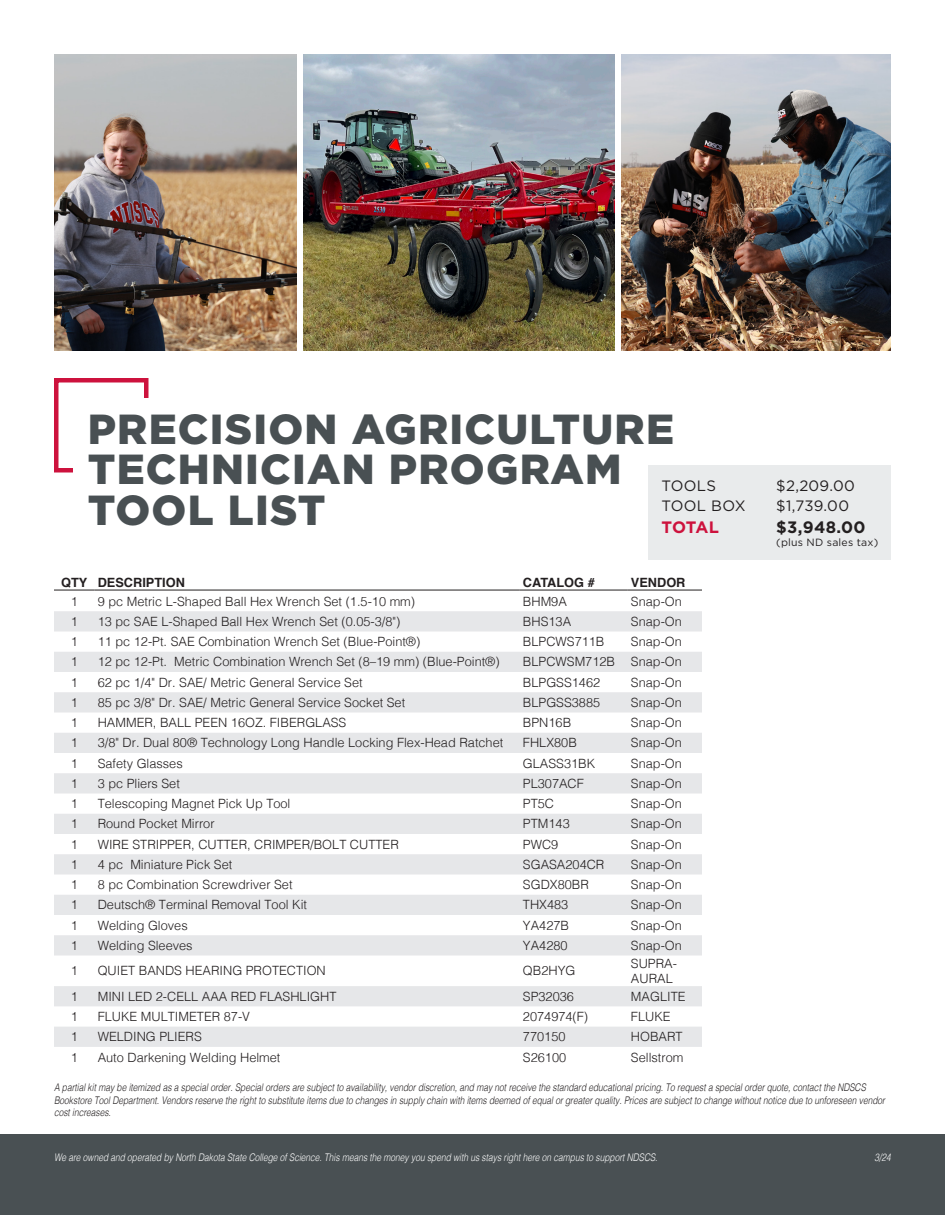
<style>
.page{position:relative;width:945px;height:1215px;background:#fff}
.page>*{position:absolute;margin:0;border:0;box-sizing:border-box;transform-origin:0 0}
.Heading_Red{font:900 42px/40.5px "Gotham";letter-spacing:.03em;color:#495053}
.Heading{font:700 16.5px "Gotham";color:#231f20}
.Heading-2{font:700 16.5px "Gotham";letter-spacing:-.01em;color:#cd123d}
.Heading-3{font:15px "Gotham";letter-spacing:.02em;color:#231f20}
.Tool_List{font:300 12.75px/15px "Helvetica";color:#231f20}
.Tool_List-2{font:700 12.75px "Helvetica";color:#231f20}
.t1{font:italic 300 10.5px/12.6px "Helvetica";color:#231f20;scale:.8 1}
.Paragraph_Text{font:italic 300 10.5px "Helvetica";color:#fff;scale:.8 1}
.Heading-4{font:10.5px "Gotham";letter-spacing:.02em;color:#231f20}
</style>
<div class="page">
<div style="left:0;top:1134px;width:945px;height:81px;background:#495053"></div>
<svg style="left:54px;top:611px;width:648px;height:436px;fill:#ececee"></svg>
<hr style="left:54px;top:590px;width:40px;height:1px;background:#231f20">
<hr style="left:94px;top:590px;width:426px;height:1px;background:#231f20">
<hr style="left:520px;top:590px;width:108px;height:1px;background:#231f20">
<hr style="left:628px;top:590px;width:74px;height:1px;background:#231f20">
<div style="left:54px;top:378px;width:94px;height:94px;border:4px solid #cd123d"></div>
<div style="left:74px;top:398px;width:80px;height:81px;background:#fff"></div>
<div style="left:648px;top:466px;width:243px;height:94px;background:#e9ebec"></div>
<img style="left:304px;top:54px;width:310px;height:297px">
<img style="left:54px;top:54px;width:243px;height:297px">
<img style="left:621px;top:54px;width:270px;height:297px">
<p class="Heading_Red" style="left:88px;top:408px;width:588px">PRECISION AGRICULTURE<br>TECHNICIAN PROGRAM<br>TOOL LIST</p>
<p class="Heading-3" style="left:662px;top:476px;width:56px">TOOLS</p>
<p class="Heading-3" style="left:776px;top:476px;width:80px">$2,209.00</p>
<p class="Heading-3" style="left:662px;top:496px;width:86px">TOOL BOX</p>
<p class="Heading-3" style="left:776px;top:496px;width:74px">$1,739.00</p>
<p class="Heading-2" style="left:662px;top:517px;width:59px">TOTAL</p>
<p class="Heading" style="left:776px;top:517px;width:91px">$3,948.00</p>
<p class="Heading-4" style="left:776px;top:536px;width:104px">(plus ND sales tax)</p>
<p class="Tool_List-2" style="left:61px;top:574px;width:28px">QTY</p>
<p class="Tool_List-2" style="left:98px;top:574px;width:89px">DESCRIPTION</p>
<p class="Tool_List-2" style="left:523px;top:574px;width:73px">CATALOG #</p>
<p class="Tool_List-2" style="left:631px;top:574px;width:56px">VENDOR</p>
<p class="Tool_List" style="left:71px;top:593px;width:9px">1</p>
<p class="Tool_List" style="left:98px;top:593px;width:319px">9 pc Metric L-Shaped Ball Hex Wrench Set (1.5-10 mm)</p>
<p class="Tool_List" style="left:523px;top:593px;width:45px">BHM9A</p>
<p class="Tool_List" style="left:631px;top:593px;width:53px">Snap-On</p>
<p class="Tool_List" style="left:71px;top:613px;width:9px">1</p>
<p class="Tool_List" style="left:98px;top:613px;width:304px">13 pc SAE L-Shaped Ball Hex Wrench Set (0.05-3/8")</p>
<p class="Tool_List" style="left:523px;top:613px;width:50px">BHS13A</p>
<p class="Tool_List" style="left:631px;top:613px;width:53px">Snap-On</p>
<p class="Tool_List" style="left:71px;top:633px;width:9px">1</p>
<p class="Tool_List" style="left:98px;top:633px;width:324px">11 pc 12-Pt. SAE Combination Wrench Set (Blue-Point®)</p>
<p class="Tool_List" style="left:523px;top:633px;width:83px">BLPCWS711B</p>
<p class="Tool_List" style="left:631px;top:633px;width:53px">Snap-On</p>
<p class="Tool_List" style="left:71px;top:654px;width:9px">1</p>
<p class="Tool_List" style="left:98px;top:654px;width:404px">12 pc 12-Pt. Metric Combination Wrench Set (8–19 mm) (Blue-Point®)</p>
<p class="Tool_List" style="left:523px;top:654px;width:94px">BLPCWSM712B</p>
<p class="Tool_List" style="left:631px;top:654px;width:53px">Snap-On</p>
<p class="Tool_List" style="left:71px;top:674px;width:9px">1</p>
<p class="Tool_List" style="left:98px;top:674px;width:267px">62 pc 1/4" Dr. SAE/ Metric General Service Set</p>
<p class="Tool_List" style="left:523px;top:674px;width:79px">BLPGSS1462</p>
<p class="Tool_List" style="left:631px;top:674px;width:53px">Snap-On</p>
<p class="Tool_List" style="left:71px;top:694px;width:9px">1</p>
<p class="Tool_List" style="left:98px;top:694px;width:309px">85 pc 3/8" Dr. SAE/ Metric General Service Socket Set</p>
<p class="Tool_List" style="left:523px;top:694px;width:79px">BLPGSS3885</p>
<p class="Tool_List" style="left:631px;top:694px;width:53px">Snap-On</p>
<p class="Tool_List" style="left:71px;top:714px;width:9px">1</p>
<p class="Tool_List" style="left:98px;top:714px;width:250px">HAMMER, BALL PEEN 16OZ. FIBERGLASS</p>
<p class="Tool_List" style="left:523px;top:714px;width:50px">BPN16B</p>
<p class="Tool_List" style="left:631px;top:714px;width:53px">Snap-On</p>
<p class="Tool_List" style="left:71px;top:735px;width:9px">1</p>
<p class="Tool_List" style="left:98px;top:735px;width:407px">3/8" Dr. Dual 80® Technology Long Handle Locking Flex-Head Ratchet</p>
<p class="Tool_List" style="left:523px;top:735px;width:55px">FHLX80B</p>
<p class="Tool_List" style="left:631px;top:735px;width:53px">Snap-On</p>
<p class="Tool_List" style="left:71px;top:755px;width:9px">1</p>
<p class="Tool_List" style="left:98px;top:755px;width:87px">Safety Glasses</p>
<p class="Tool_List" style="left:523px;top:755px;width:74px">GLASS31BK</p>
<p class="Tool_List" style="left:631px;top:755px;width:53px">Snap-On</p>
<p class="Tool_List" style="left:71px;top:775px;width:9px">1</p>
<p class="Tool_List" style="left:98px;top:775px;width:84px">3 pc Pliers Set</p>
<p class="Tool_List" style="left:523px;top:775px;width:62px">PL307ACF</p>
<p class="Tool_List" style="left:631px;top:775px;width:53px">Snap-On</p>
<p class="Tool_List" style="left:71px;top:795px;width:9px">1</p>
<p class="Tool_List" style="left:98px;top:795px;width:194px">Telescoping Magnet Pick Up Tool</p>
<p class="Tool_List" style="left:523px;top:795px;width:33px">PT5C</p>
<p class="Tool_List" style="left:631px;top:795px;width:53px">Snap-On</p>
<p class="Tool_List" style="left:71px;top:816px;width:9px">1</p>
<p class="Tool_List" style="left:98px;top:816px;width:118px">Round Pocket Mirror</p>
<p class="Tool_List" style="left:523px;top:816px;width:48px">PTM143</p>
<p class="Tool_List" style="left:631px;top:816px;width:53px">Snap-On</p>
<p class="Tool_List" style="left:71px;top:836px;width:9px">1</p>
<p class="Tool_List" style="left:98px;top:836px;width:303px">WIRE STRIPPER, CUTTER, CRIMPER/BOLT CUTTER</p>
<p class="Tool_List" style="left:523px;top:836px;width:37px">PWC9</p>
<p class="Tool_List" style="left:631px;top:836px;width:53px">Snap-On</p>
<p class="Tool_List" style="left:71px;top:856px;width:9px">1</p>
<p class="Tool_List" style="left:98px;top:856px;width:136px">4 pc Miniature Pick Set</p>
<p class="Tool_List" style="left:523px;top:856px;width:83px">SGASA204CR</p>
<p class="Tool_List" style="left:631px;top:856px;width:53px">Snap-On</p>
<p class="Tool_List" style="left:71px;top:876px;width:9px">1</p>
<p class="Tool_List" style="left:98px;top:876px;width:196px">8 pc Combination Screwdriver Set</p>
<p class="Tool_List" style="left:523px;top:876px;width:67px">SGDX80BR</p>
<p class="Tool_List" style="left:631px;top:876px;width:53px">Snap-On</p>
<p class="Tool_List" style="left:71px;top:897px;width:9px">1</p>
<p class="Tool_List" style="left:98px;top:897px;width:211px">Deutsch® Terminal Removal Tool Kit</p>
<p class="Tool_List" style="left:523px;top:897px;width:47px">THX483</p>
<p class="Tool_List" style="left:631px;top:897px;width:53px">Snap-On</p>
<p class="Tool_List" style="left:71px;top:917px;width:9px">1</p>
<p class="Tool_List" style="left:98px;top:917px;width:91px">Welding Gloves</p>
<p class="Tool_List" style="left:523px;top:917px;width:48px">YA427B</p>
<p class="Tool_List" style="left:631px;top:917px;width:53px">Snap-On</p>
<p class="Tool_List" style="left:71px;top:937px;width:9px">1</p>
<p class="Tool_List" style="left:98px;top:937px;width:96px">Welding Sleeves</p>
<p class="Tool_List" style="left:523px;top:937px;width:46px">YA4280</p>
<p class="Tool_List" style="left:631px;top:937px;width:53px">Snap-On</p>
<p class="Tool_List" style="left:71px;top:962px;width:9px">1</p>
<p class="Tool_List" style="left:98px;top:962px;width:230px">QUIET BANDS HEARING PROTECTION</p>
<p class="Tool_List" style="left:523px;top:962px;width:54px">QB2HYG</p>
<p class="Tool_List" style="left:631px;top:955px;width:48px">SUPRA-<br>AURAL</p>
<p class="Tool_List" style="left:71px;top:988px;width:9px">1</p>
<p class="Tool_List" style="left:98px;top:988px;width:240px">MINI LED 2-CELL AAA RED FLASHLIGHT</p>
<p class="Tool_List" style="left:523px;top:988px;width:53px">SP32036</p>
<p class="Tool_List" style="left:631px;top:988px;width:56px">MAGLITE</p>
<p class="Tool_List" style="left:71px;top:1008px;width:9px">1</p>
<p class="Tool_List" style="left:98px;top:1008px;width:154px">FLUKE MULTIMETER 87-V</p>
<p class="Tool_List" style="left:523px;top:1008px;width:67px">2074974(F)</p>
<p class="Tool_List" style="left:631px;top:1008px;width:41px">FLUKE</p>
<p class="Tool_List" style="left:71px;top:1028px;width:9px">1</p>
<p class="Tool_List" style="left:98px;top:1028px;width:106px">WELDING PLIERS</p>
<p class="Tool_List" style="left:523px;top:1028px;width:44px">770150</p>
<p class="Tool_List" style="left:631px;top:1028px;width:53px">HOBART</p>
<p class="Tool_List" style="left:71px;top:1049px;width:9px">1</p>
<p class="Tool_List" style="left:98px;top:1049px;width:184px">Auto Darkening Welding Helmet</p>
<p class="Tool_List" style="left:523px;top:1049px;width:45px">S26100</p>
<p class="Tool_List" style="left:631px;top:1049px;width:54px">Sellstrom</p>
<p class="t1" style="left:54px;top:1081px;width:1040px">A partial kit may be itemized as a special order. Special orders are subject to availability, vendor discretion, and may not receive the standard educational pricing. To request a special order quote, contact the NDSCS<br>Bookstore Tool Department. Vendors reserve the right to substitute items due to changes in supply chain with items deemed of equal or greater quality. Prices are subject to change without notice due to unforeseen vendor cost increases.</p>
<p class="Paragraph_Text" style="left:54px;top:1148px;width:756px">We are owned and operated by North Dakota State College of Science. This means the money you spend with us stays right here on campus to support NDSCS.</p>
<p class="Paragraph_Text" style="left:875px;top:1148px;width:22px">3/24</p>
</div>
